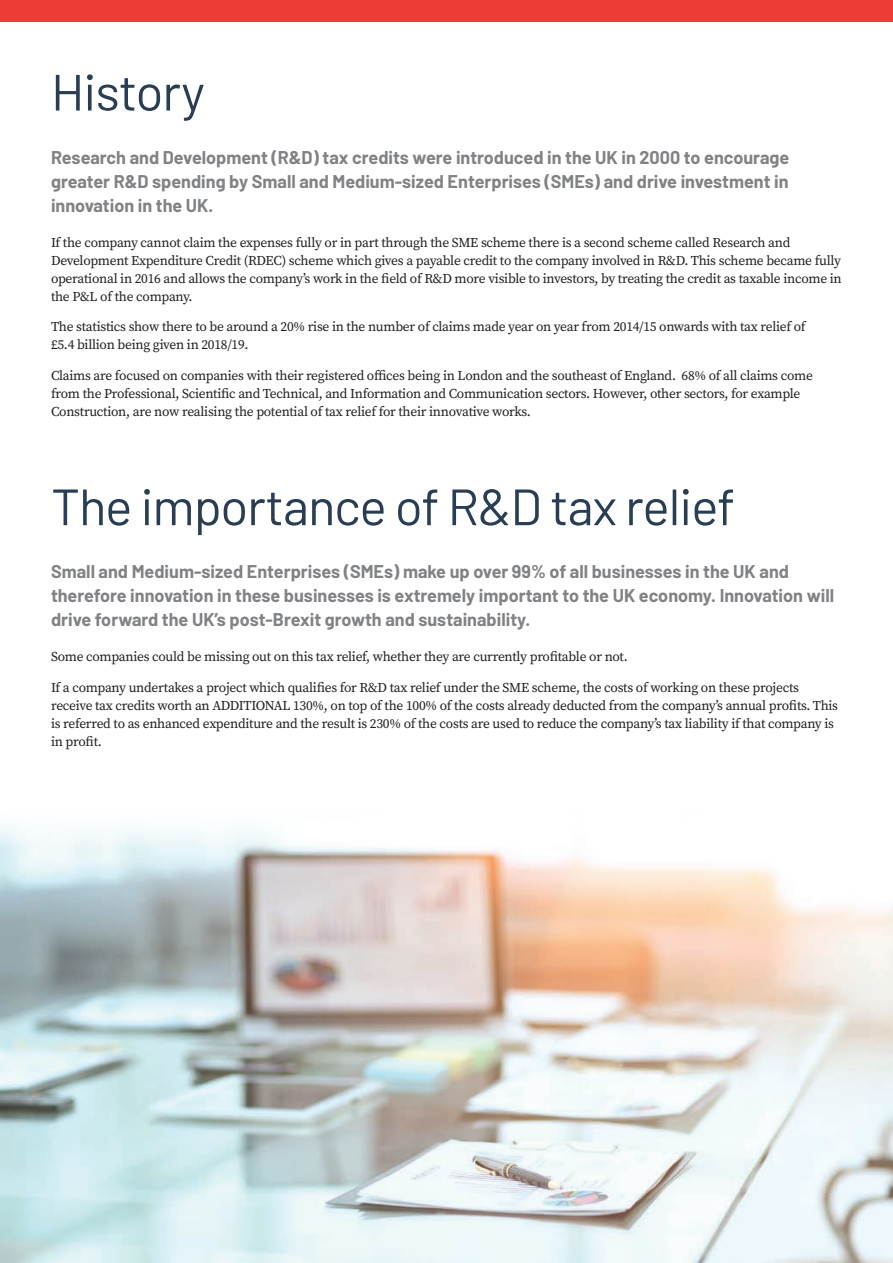
<style>
.page{position:relative;width:893px;height:1263px;background:#fff}
.page>*{position:absolute;margin:0;border:0;box-sizing:border-box;transform-origin:0 0}
.t1{font:51px "Barlow";letter-spacing:-.02em;color:#293e55}
.t2{font:700 18px/24px "Barlow";color:#808285;text-align:justify}
.t3{font:13.5px/18px "Source Serif Pro";letter-spacing:-.02em;color:#231f20}
</style>
<div class="page">
<div style="left:0;top:0;width:893px;height:22px;background:#ee3b36"></div>
<img style="left:0;top:827px;width:893px;height:436px">
<h1 class="t1" style="left:51px;top:55px;width:155px">History</h1>
<h2 class="t2" style="left:51px;top:144px;width:740px">Research and Development (R&amp;D) tax credits were introduced in the UK in 2000 to encourage greater R&amp;D spending by Small and Medium-sized Enterprises (SMEs) and drive investment in innovation in the UK.</h2>
<p class="t3" style="left:51px;top:233px;width:792px">If the company cannot claim the expenses fully or in part through the SME scheme there is a second scheme called Research and Development Expenditure Credit (RDEC) scheme which gives a payable credit to the company involved in R&amp;D. This scheme became fully operational in 2016 and allows the company’s work in the field of R&amp;D more visible to investors, by treating the credit as taxable income in the P&amp;L of the company.</p>
<p class="t3" style="left:51px;top:318px;width:756px">The statistics show there to be around a 20% rise in the number of claims made year on year from 2014/15 onwards with tax relief of £5.4 billion being given in 2018/19.</p>
<p class="t3" style="left:51px;top:367px;width:763px">Claims are focused on companies with their registered offices being in London and the southeast of England. 68% of all claims come from the Professional, Scientific and Technical, and Information and Communication sectors. However, other sectors, for example<br>Construction, are now realising the potential of tax relief for their innovative works.</p>
<h1 class="t1" style="left:51px;top:470px;width:686px">The importance of R&amp;D tax relief</h1>
<p class="t2" style="left:51px;top:558px;width:785px;text-align:left">Small and Medium-sized Enterprises (SMEs) make up over 99% of all businesses in the UK and therefore innovation in these businesses is extremely important to the UK economy. Innovation will drive forward the UK’s post-Brexit growth and sustainability.</p>
<p class="t3" style="left:51px;top:648px;width:578px">Some companies could be missing out on this tax relief, whether they are currently profitable or not.</p>
<p class="t3" style="left:51px;top:678px;width:789px">If a company undertakes a project which qualifies for R&amp;D tax relief under the SME scheme, the costs of working on these projects receive tax credits worth an ADDITIONAL 130%, on top of the 100% of the costs already deducted from the company’s annual profits. This is referred to as enhanced expenditure and the result is 230% of the costs are used to reduce the company’s tax liability if that company is in profit.</p>
</div>
